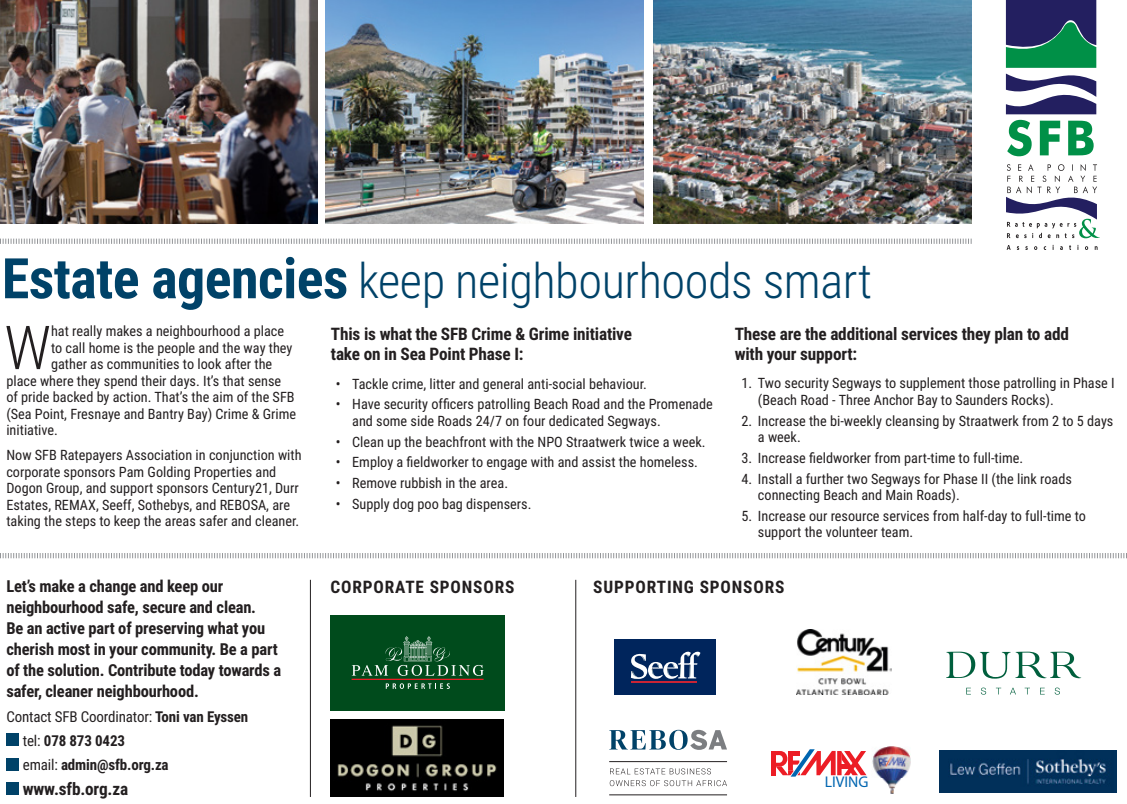
<style>
.page{position:relative;width:1127px;height:804px;background:#fff}
.page>*{position:absolute;margin:0;border:0;box-sizing:border-box;transform-origin:0 0}
.t1{font:300 60.6px "Roboto Condensed";color:#231f20}
.t2{font:300 48.45px "Roboto Condensed";letter-spacing:-.01em;color:#004268}
.t3{font:700 17.25px/20.1px "Roboto Condensed";letter-spacing:-.01em;color:#231f20}
.t4{font:700 17.25px "Roboto Condensed";letter-spacing:.05em;color:#231f20}
.t5{font:700 16.5px/21px "Roboto Condensed";letter-spacing:-.01em;color:#231f20}
.t6{font:15.6px "Myriad Pro";color:#0065b0}
.t7{font:700 15px/24.5px "Roboto Condensed";letter-spacing:-.01em;color:#231f20}
.t8{font:14.25px/16.5px "Roboto Condensed";color:#231f20}
.s1{font-weight:700;font-size:55.95px}
.s2{font-weight:400}
</style>
<div class="page">
<svg style="left:609px;top:729px;width:118px;height:21px"></svg>
<hr style="left:609px;top:761px;width:118px;height:1px;background:#231f20">
<hr style="left:609px;top:794px;width:118px;height:1px;background:#231f20">
<svg style="left:610px;top:780px;width:117px;height:6px"></svg>
<svg style="left:610px;top:768px;width:101px;height:6px"></svg>
<div style="left:614px;top:639px;width:102px;height:56px;background:#00255c"></div>
<hr style="left:631px;top:681px;width:65px;height:1px;background:#c92435">
<svg style="left:631px;top:651px;width:69px;height:28px"></svg>
<svg style="left:773px;top:749px;width:93px;height:27px"></svg>
<div style="left:771px;top:751px;width:5px;height:24px;background:#ec1d25"></div>
<img style="left:871px;top:746px;width:39px;height:48px">
<img style="left:940px;top:750px;width:176px;height:42px">
<img style="left:797px;top:629px;width:95px;height:66px">
<svg style="left:946px;top:651px;width:135px;height:27px"></svg>
<svg style="left:966px;top:687px;width:5px;height:7px"></svg>
<svg style="left:981px;top:687px;width:5px;height:7px"></svg>
<svg style="left:996px;top:687px;width:5px;height:7px"></svg>
<svg style="left:1010px;top:687px;width:6px;height:7px"></svg>
<svg style="left:1024px;top:687px;width:6px;height:7px"></svg>
<svg style="left:1040px;top:687px;width:5px;height:7px"></svg>
<svg style="left:1054px;top:687px;width:6px;height:7px"></svg>
<svg style="left:0;top:238px;width:972px;height:6px"></svg>
<svg style="left:0;top:553px;width:1127px;height:6px"></svg>
<div style="left:6px;top:733px;width:13px;height:13px;background:#004268"></div>
<div style="left:6px;top:758px;width:13px;height:12px;background:#004268"></div>
<div style="left:6px;top:782px;width:13px;height:12px;background:#004268"></div>
<svg style="left:1006px;top:0;width:94px;height:238px"></svg>
<svg style="left:1006px;top:245px;width:91px;height:5px"></svg>
<img style="left:0;top:0;width:317px;height:223px">
<img style="left:654px;top:0;width:317px;height:223px">
<img style="left:326px;top:0;width:318px;height:223px">
<hr style="left:575px;top:580px;width:1px;height:217px;background:#231f20">
<hr style="left:310px;top:580px;width:1px;height:217px;background:#231f20">
<img style="left:330px;top:719px;width:174px;height:77px">
<div style="left:330px;top:615px;width:175px;height:95px;background:#004b1c"></div>
<svg style="left:386px;top:683px;width:64px;height:6px"></svg>
<svg style="left:352px;top:636px;width:132px;height:40px"></svg>
<hr style="left:352px;top:678px;width:131px;height:2px;background:#ed1d24">
<h2 class="t2" style="left:2px;top:247px;width:872px"><span class="s1">Estate agencies</span> keep neighbourhoods smart</h2>
<h1 class="t1" style="left:4px;top:305px;width:48px">W</h1>
<p class="t8" style="left:51px;top:322px;width:235px">hat really makes a neighbourhood a place</p>
<p class="t3" style="left:331px;top:323px;width:303px">This is what the SFB Crime &amp; Grime initiative take on in Sea Point Phase I:</p>
<p class="t3" style="left:735px;top:323px;width:336px">These are the additional services they plan to add with your support:</p>
<p class="t8" style="left:51px;top:339px;width:243px">to call home is the people and the way they</p>
<p class="t8" style="left:51px;top:355px;width:223px">gather as communities to look after the</p>
<p class="t8" style="left:6px;top:372px;width:276px">place where they spend their days. It’s that sense</p>
<p class="t8" style="left:6px;top:388px;width:290px">of pride backed by action. That’s the aim of the SFB</p>
<p class="t8" style="left:6px;top:405px;width:291px">(Sea Point, Fresnaye and Bantry Bay) Crime &amp; Grime</p>
<p class="t8" style="left:6px;top:421px;width:53px">initiative.</p>
<p class="t8" style="left:6px;top:446px;width:297px">Now SFB Ratepayers Association in conjunction with corporate sponsors Pam Golding Properties and Dogon Group, and support sponsors Century21, Durr Estates, REMAX, Seeff, Sothebys, and REBOSA, are taking the steps to keep the areas safer and cleaner.</p>
<p class="t8" style="left:758px;top:374px;width:358px;text-indent:-17px">1. Two security Segways to supplement those patrolling in Phase I (Beach Road - Three Anchor Bay to Saunders Rocks).</p>
<p class="t8" style="left:758px;top:412px;width:357px;text-indent:-17px">2. Increase the bi-weekly cleansing by Straatwerk from 2 to 5 days a week.</p>
<p class="t8" style="left:741px;top:449px;width:283px">3. Increase fieldworker from part-time to full-time.</p>
<p class="t8" style="left:758px;top:470px;width:315px;text-indent:-17px">4. Install a further two Segways for Phase II (the link roads connecting Beach and Main Roads).</p>
<p class="t8" style="left:758px;top:507px;width:330px;text-indent:-17px">5. Increase our resource services from half-day to full-time to support the volunteer team.</p>
<p class="t8" style="left:336px;top:375px;width:313px">• Tackle crime, litter and general anti-social behaviour.</p>
<p class="t8" style="left:352px;top:395px;width:362px;text-indent:-17px">• Have security officers patrolling Beach Road and the Promenade and some side Roads 24/7 on four dedicated Segways.</p>
<p class="t8" style="left:336px;top:433px;width:371px">• Clean up the beachfront with the NPO Straatwerk twice a week.</p>
<p class="t8" style="left:336px;top:453px;width:364px">• Employ a fieldworker to engage with and assist the homeless.</p>
<p class="t8" style="left:336px;top:474px;width:174px">• Remove rubbish in the area.</p>
<p class="t8" style="left:336px;top:495px;width:197px">• Supply dog poo bag dispensers.</p>
<p class="t5" style="left:6px;top:575px;width:276px">Let’s make a change and keep our neighbourhood safe, secure and clean.<br>Be an active part of preserving what you cherish most in your community. Be a part of the solution. Contribute today towards a safer, cleaner neighbourhood.</p>
<p class="t7" style="left:23px;top:703px;width:227px;text-indent:-16px"><span class="s2">Contact SFB Coordinator:</span> Toni van Eyssen <span class="s2">tel:</span> 078 873 0423<br><span class="s2">email:</span> admin@sfb.org.za</p>
<p class="t3" style="left:23px;top:778px;width:107px">www.sfb.org.za</p>
<p class="t4" style="left:330px;top:574px;width:186px">CORPORATE SPONSORS</p>
<p class="t4" style="left:593px;top:574px;width:193px">SUPPORTING SPONSORS</p>
<p class="t6" style="left:825px;top:772px;width:45px">LIVING</p>
</div>
